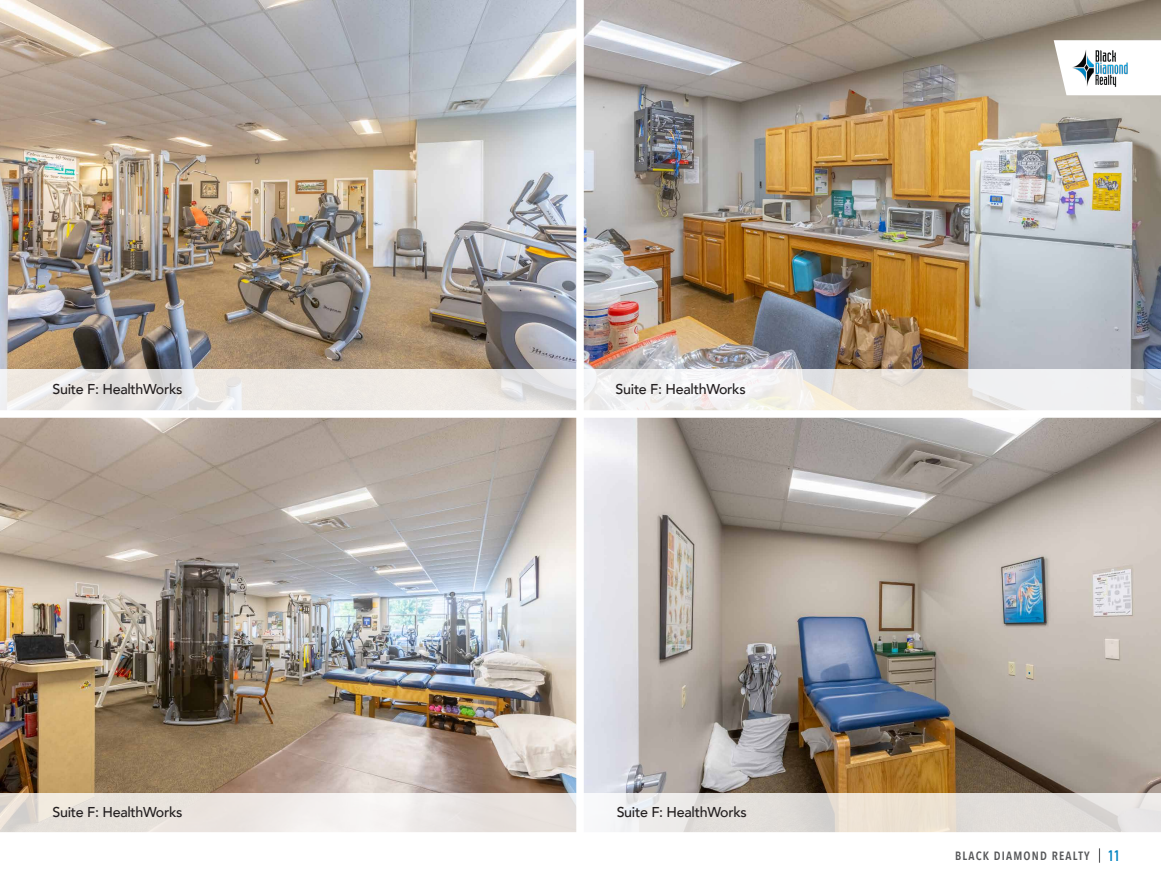
<style>
.page{position:relative;width:1161px;height:891px;background:#fff}
.page>*{position:absolute;margin:0;border:0;box-sizing:border-box;transform-origin:0 0}
.t1{font:700 15px "DIN Condensed";color:#0082c0}
.t2{font:500 14.25px "Avenir";letter-spacing:-.02em;color:#231f20}
.t3{font:600 12px "Avenir Next Condensed";letter-spacing:.1em;color:#57585a}
</style>
<div class="page">
<img style="left:584px;top:418px;width:577px;height:375px">
<img style="left:584px;top:0;width:577px;height:369px">
<img style="left:0;top:418px;width:576px;height:375px">
<img style="left:0;top:0;width:576px;height:369px">
<svg style="left:0;top:369px;width:576px;height:41px;background:#eae7e4"></svg>
<svg style="left:0;top:793px;width:1161px;height:39px;background:#e8e3df"></svg>
<svg style="left:584px;top:369px;width:577px;height:41px;fill:#eff0f0"></svg>
<div style="left:576px;top:0;width:8px;height:848px;background:#fff"></div>
<svg style="left:1099px;top:848px;width:1px;height:15px"></svg>
<svg style="left:1054px;top:40px;width:107px;height:55px"></svg>
<img style="left:1069px;top:38px;width:63px;height:60px">
<p class="t2" style="left:52px;top:377px;width:132px">Suite F: HealthWorks</p>
<p class="t2" style="left:616px;top:377px;width:132px">Suite F: HealthWorks</p>
<p class="t2" style="left:52px;top:799px;width:132px">Suite F: HealthWorks</p>
<p class="t2" style="left:617px;top:799px;width:132px">Suite F: HealthWorks</p>
<p class="t3" style="left:955px;top:846px;width:136px">BLACK DIAMOND REALTY</p>
<p class="t1" style="left:1108px;top:845px;width:13px">11</p>
</div>
